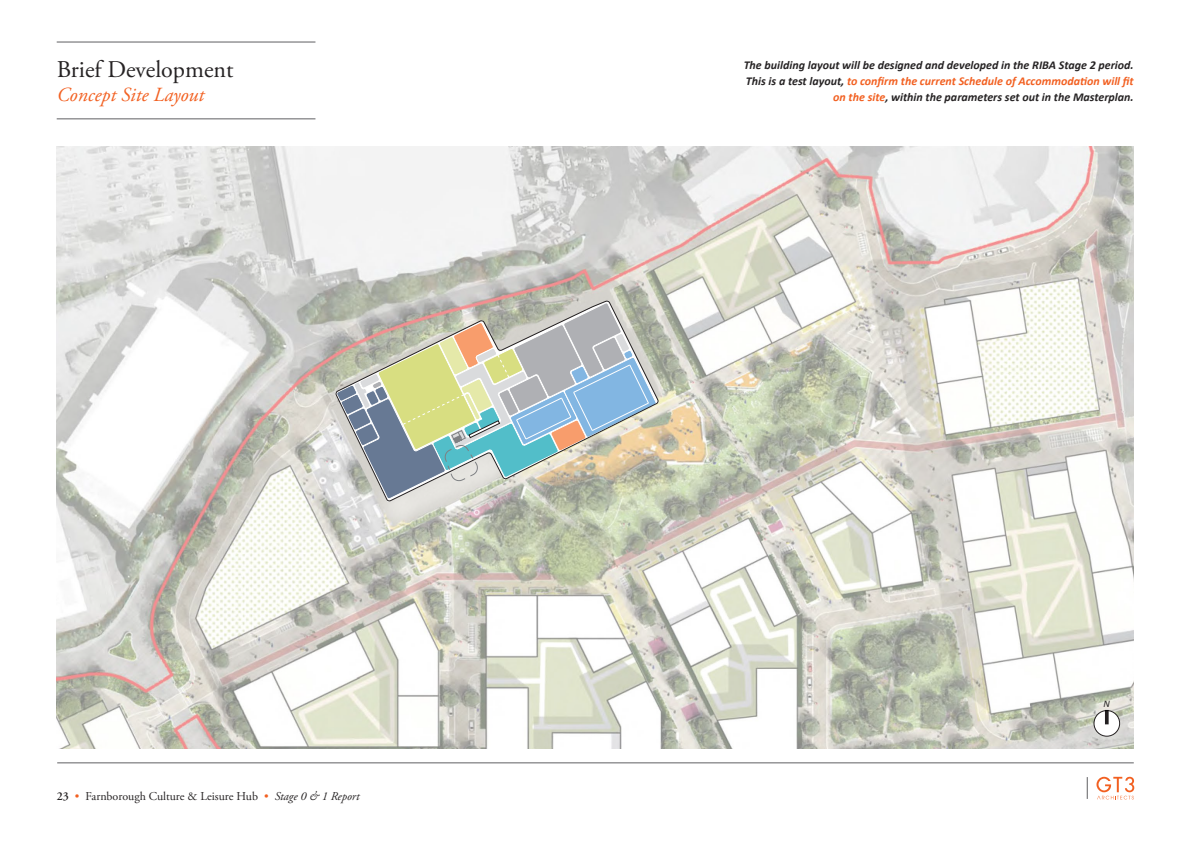
<style>
.page{position:relative;width:1191px;height:842px;background:#fff}
.page>*{position:absolute;margin:0;border:0;box-sizing:border-box;transform-origin:0 0}
.t1{font:24px "Adobe Garamond Pro";color:#262324}
.t2{font:italic 20px "Adobe Garamond Pro";color:#f26021}
.t3{font:italic 700 12px/16px "Calibri";color:#262324;text-align:right}
.t4{font:12px "Adobe Garamond Pro";color:#262324}
._3_Paragraph_Style{font:italic 10px "Calibri";color:#262324}
.s1{font-weight:600}
.s2{color:#f26021}
.s3{font-style:italic}
</style>
<div class="page">
<hr style="left:57px;top:119px;width:258px;height:1px;background:#5f5f62">
<hr style="left:57px;top:42px;width:258px;height:1px;background:#5f5f62">
<hr style="left:57px;top:763px;width:1076px;height:1px;background:#5f5f62">
<svg style="left:1096px;top:777px;width:38px;height:22px"></svg>
<svg style="left:1087px;top:777px;width:1px;height:22px"></svg>
<img style="left:57px;top:147px;width:1076px;height:601px">
<svg style="left:335px;top:299px;width:325px;height:204px;background:#b6bfb4"></svg>
<div style="left:1094px;top:710px;width:25px;height:26px;background:#fff;border-radius:50%"></div>
<div style="left:1093px;top:710px;width:26px;height:26px;border:1px solid #231f20;border-radius:50%"></div>
<hr style="left:1105px;top:710px;width:3px;height:14px;background:#231f20">
<p class="t1" style="left:57px;top:55px;width:178px">Brief Development</p>
<p class="t2" style="left:57px;top:83px;width:149px">Concept Site Layout</p>
<p class="t4" style="left:57px;top:789px;width:304px"><span class="s1">23</span> <span class="s2">•</span> Farnborough Culture &amp; Leisure Hub <span class="s2">•</span> <span class="s3">Stage 0 &amp; 1 Report</span></p>
<p class="t3" style="left:743px;top:56px;width:391px">The building layout will be designed and developed in the RIBA Stage 2 period.</p>
<p class="t3" style="left:746px;top:72px;width:389px">This is a test layout, <span class="s2">to confirm the current Schedule of Accommodation will fit on the site</span>, within the parameters set out in the Masterplan.</p>
<p class="_3_Paragraph_Style" style="left:1103px;top:697px;width:8px">N</p>
</div>
